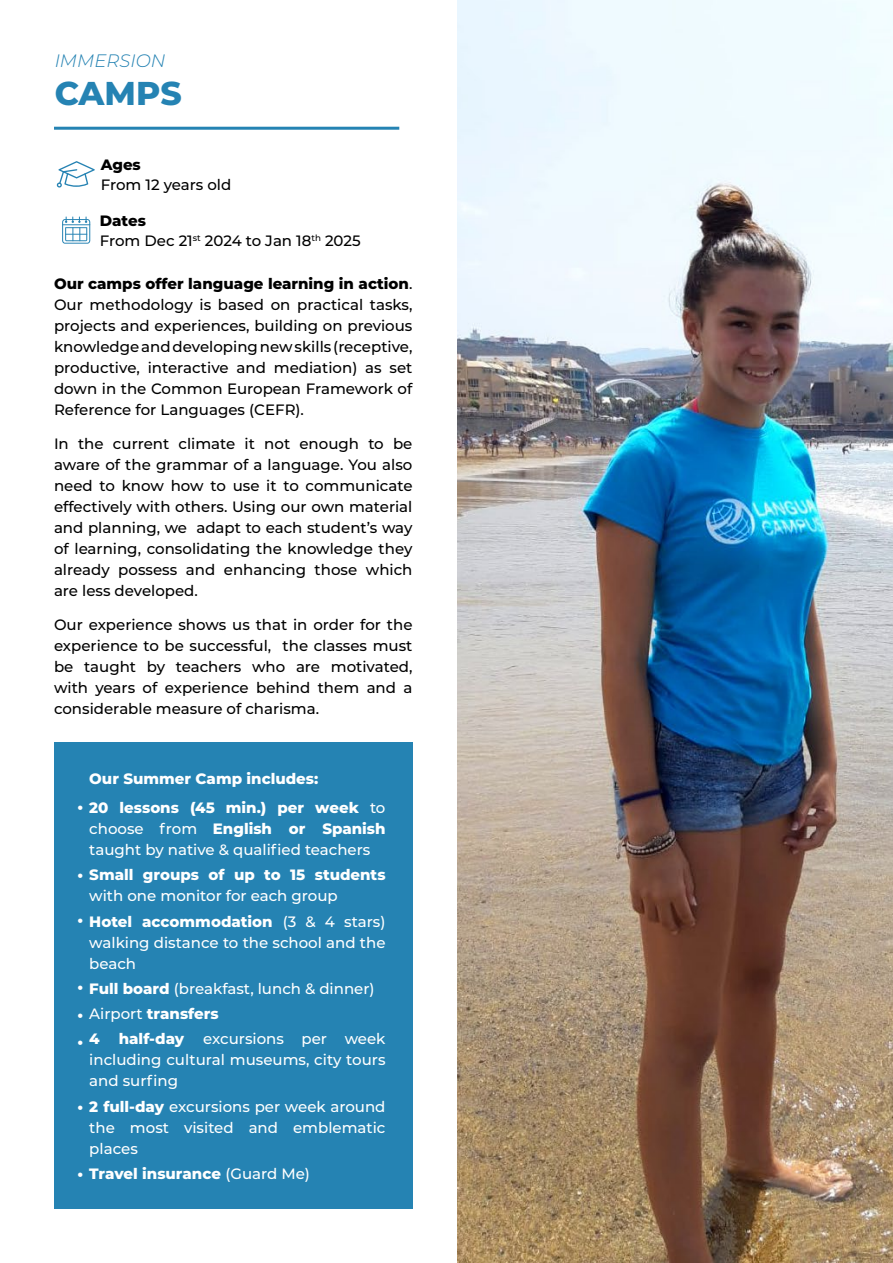
<style>
.page{position:relative;width:893px;height:1263px;background:#fff}
.page>*{position:absolute;margin:0;border:0;box-sizing:border-box;transform-origin:0 0}
.t1{font:800 33px "Montserrat";color:#2583b3}
.t2{font:italic 300 18px "Montserrat";color:#2583b3}
.t3{font:500 15px/21px "Montserrat";color:#000;text-align:justify}
.t4{font:500 15px/21px "Montserrat";color:#fff;text-align:justify}
.t5{font:800 15px/25.2px "Montserrat";color:#fff}
.t6{font:800 15px "Montserrat";color:#000}
.s1{font-weight:800}
.s2{font-weight:500}
</style>
<div class="page">
<img style="left:457px;top:0;width:436px;height:1263px">
<div style="left:54px;top:742px;width:358px;height:467px;background:#2583b3"></div>
<svg style="left:56px;top:161px;width:39px;height:27px"></svg>
<svg style="left:62px;top:217px;width:28px;height:27px"></svg>
<hr style="left:54px;top:127px;width:345px;height:3px;background:#2583b3">
<p class="t2" style="left:55px;top:51px;width:112px">IMMERSION</p>
<h1 class="t1" style="left:55px;top:75px;width:129px">CAMPS</h1>
<p class="t6" style="left:101px;top:156px;width:42px">Ages</p>
<p class="t3" style="left:101px;top:176px;width:132px">From 12 years old</p>
<p class="t3" style="left:100px;top:211px;width:263px;line-height:20.2px"><span class="s1">Dates<br></span>From Dec 21<sup>st</sup> 2024 to Jan 18<sup>th</sup> 2025</p>
<p class="t3" style="left:54px;top:274px;width:360px"><span class="s1">Our camps offer language learning in action</span>.<br>Our methodology is based on practical tasks, projects and experiences, building on previous knowledge and developing new skills (receptive, productive, interactive and mediation) as set down in the Common European Framework of Reference for Languages (CEFR).</p>
<p class="t3" style="left:54px;top:434px;width:360px">In the current climate it not enough to be aware of the grammar of a language. You also need to know how to use it to communicate effectively with others. Using our own material and planning, we adapt to each student’s way of learning, consolidating the knowledge they already possess and enhancing those which are less developed.</p>
<p class="t3" style="left:54px;top:615px;width:360px">Our experience shows us that in order for the experience to be successful, the classes must be taught by teachers who are motivated, with years of experience behind them and a considerable measure of charisma.</p>
<p class="t5" style="left:89px;top:766px;width:231px">Our Summer Camp includes:</p>
<p class="t4" style="left:89px;top:798px;width:298px;text-indent:-12px"><span class="s1">• 20 lessons (45 min.) per week</span> to choose from <span class="s1">English or Spanish </span>taught by native &amp; qualified teachers</p>
<p class="t5" style="left:77px;top:862px;width:310px">• Small groups of up to 15 students</p>
<p class="t4" style="left:89px;top:885px;width:298px;line-height:25.2px">with one monitor for each group<br><span class="s1">Hotel accommodation</span> (3 &amp; 4 stars)</p>
<p class="t4" style="left:89px;top:933px;width:298px">walking distance to the school and the beach</p>
<p class="t4" style="left:89px;top:979px;width:287px"><span class="s1">Full board</span> (breakfast, lunch &amp; dinner)</p>
<p class="t5" style="left:89px;top:1001px;width:131px;text-indent:-12px">• <span class="s2">Airport</span> transfers<br>4</p>
<p class="t5" style="left:77px;top:907px;width:7px">•</p>
<p class="t5" style="left:77px;top:974px;width:7px">•</p>
<p class="t4" style="left:89px;top:1030px;width:298px;text-indent:114px">excursions per week including cultural museums, city tours and surfing</p>
<p class="t4" style="left:89px;top:1097px;width:298px;text-indent:-12px"><span class="s1">• 2 full-day</span> excursions per week around the most visited and emblematic places</p>
<p class="t5" style="left:77px;top:1161px;width:234px">• Travel insurance <span class="s2">(Guard Me)</span></p>
<p class="t5" style="left:119px;top:1026px;width:67px">half-day</p>
<p class="t5" style="left:77px;top:1029px;width:7px">•</p>
</div>
